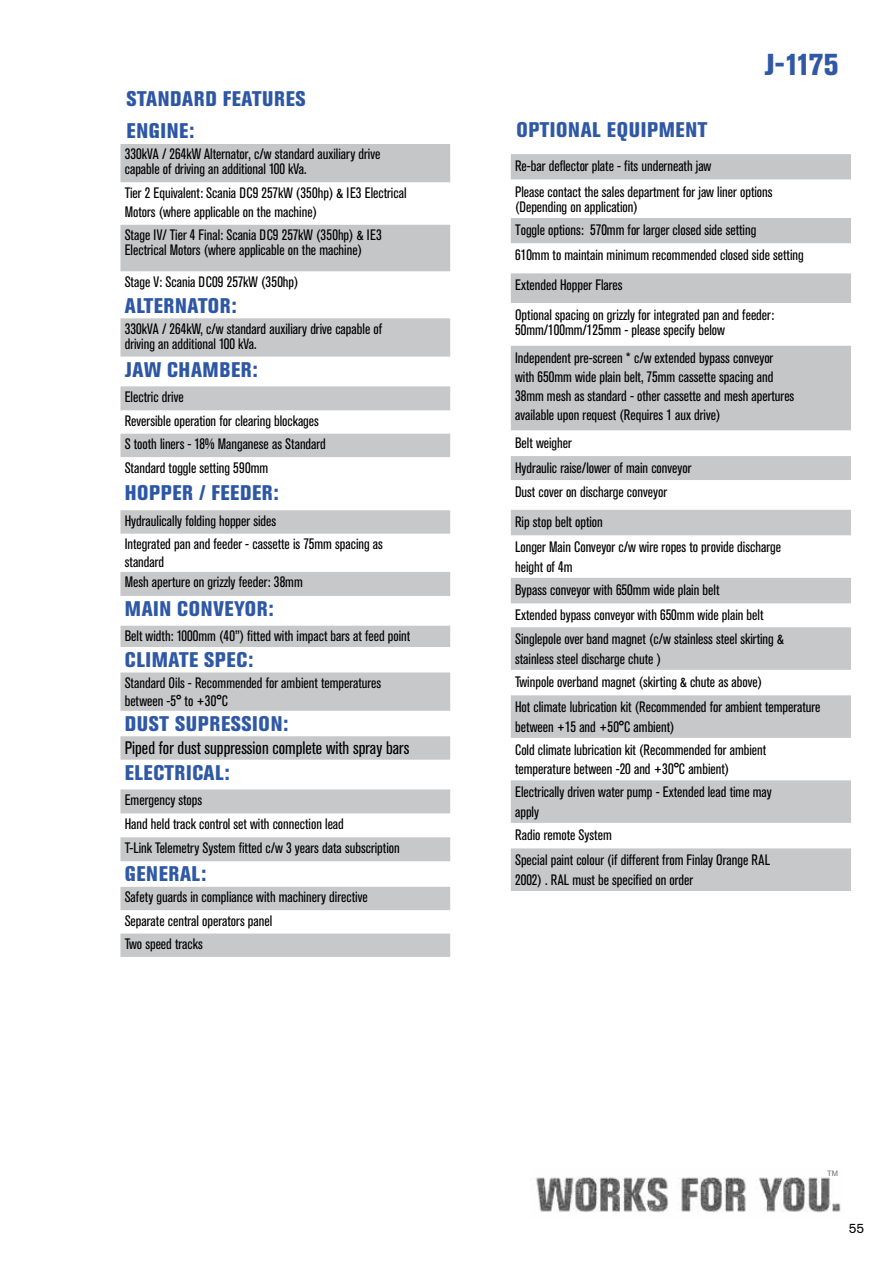
<style>
.page{position:relative;width:893px;height:1263px;background:#fff}
.page>*{position:absolute;margin:0;border:0;box-sizing:border-box;transform-origin:0 0}
.t1{font:800 condensed 30px "Akzidenz Grotesk Pro";color:#2f58a5}
.t2{font:800 condensed 21px "Akzidenz Grotesk Pro";letter-spacing:.03em;color:#2f58a5}
.t3{font:800 condensed 21px/32.2px "Akzidenz Grotesk Pro";letter-spacing:.03em;color:#2d57a5}
.t4{font:condensed 18px "Akzidenz Grotesk Pro";color:#000}
.t5{font:condensed 15px/25.5px "Akzidenz Grotesk Pro";color:#000}
.t6{font:13.5px "Akzidenz Grotesk Pro";color:#000}
.t7{font:7.5px "Arial";color:#6b6c6f}
</style>
<div class="page">
<img style="left:536px;top:1177px;width:305px;height:36px">
<svg style="left:120px;top:144px;width:330px;height:128px"></svg>
<svg style="left:120px;top:318px;width:330px;height:639px"></svg>
<div style="left:511px;top:154px;width:340px;height:26px;background:#c4c6c8"></div>
<svg style="left:511px;top:218px;width:340px;height:213px;fill:#c4c6c8"></svg>
<svg style="left:511px;top:456px;width:340px;height:435px;fill:#c7c8ca"></svg>
<h2 class="t3" style="left:127px;top:82px;width:180px">STANDARD FEATURES<br>ENGINE:</h2>
<p class="t5" style="left:125px;top:146px;width:257px;line-height:15px">330kVA / 264kW Alternator, c/w standard auxiliary drive capable of driving an additional 100 kVa.</p>
<p class="t5" style="left:125px;top:182px;width:283px;line-height:19.5px">Tier 2 Equivalent: Scania DC9 257kW (350hp) &amp; IE3 Electrical<br>Motors (where applicable on the machine)</p>
<p class="t5" style="left:125px;top:227px;width:259px;line-height:15px">Stage IV/ Tier 4 Final: Scania DC9 257kW (350hp) &amp; IE3<br>Electrical Motors (where applicable on the machine)</p>
<p class="t5" style="left:125px;top:269px;width:175px">Stage V: Scania DC09 257kW (350hp)</p>
<h2 class="t3" style="left:125px;top:290px;width:114px">ALTERNATOR:</h2>
<p class="t5" style="left:125px;top:321px;width:259px;line-height:15px">330kVA / 264kW, c/w standard auxiliary drive capable of driving an additional 100 kVa.</p>
<h2 class="t3" style="left:125px;top:353px;width:135px">JAW CHAMBER:</h2>
<p class="t5" style="left:125px;top:384px;width:203px;line-height:23.5px">Electric drive<br>Reversible operation for clearing blockages S tooth liners - 18% Manganese as Standard Standard toggle setting 590mm</p>
<h2 class="t3" style="left:125px;top:477px;width:156px">HOPPER / FEEDER:</h2>
<p class="t5" style="left:125px;top:508px;width:260px;line-height:23.4px">Hydraulically folding hopper sides<br>Integrated pan and feeder - cassette is 75mm spacing as</p>
<p class="t5" style="left:125px;top:551px;width:180px;line-height:20.2px">standard<br>Mesh aperture on grizzly feeder: 38mm</p>
<h2 class="t2" style="left:125px;top:595px;width:151px">MAIN CONVEYOR:</h2>
<p class="t5" style="left:125px;top:623px;width:287px">Belt width: 1000mm (40”) fitted with impact bars at feed point</p>
<h2 class="t2" style="left:125px;top:646px;width:130px">CLIMATE SPEC:</h2>
<p class="t5" style="left:125px;top:673px;width:258px;line-height:18px">Standard Oils - Recommended for ambient temperatures between -5° to +30°C</p>
<h2 class="t2" style="left:125px;top:710px;width:165px">DUST SUPRESSION:</h2>
<p class="t4" style="left:125px;top:736px;width:286px">Piped for dust suppression complete with spray bars</p>
<h2 class="t2" style="left:125px;top:759px;width:107px">ELECTRICAL:</h2>
<p class="t5" style="left:125px;top:787px;width:277px;line-height:24px">Emergency stops<br>Hand held track control set with connection lead<br>T-Link Telemetry System fitted c/w 3 years data subscription</p>
<h2 class="t2" style="left:125px;top:860px;width:83px">GENERAL:</h2>
<p class="t5" style="left:125px;top:885px;width:244px;line-height:23.4px">Safety guards in compliance with machinery directive<br>Separate central operators panel<br>Two speed tracks</p>
<h2 class="t2" style="left:516px;top:116px;width:193px">OPTIONAL EQUIPMENT</h2>
<h1 class="t1" style="left:764px;top:46px;width:76px">J-1175</h1>
<p class="t5" style="left:515px;top:153px;width:259px">Re-bar deflector plate - fits underneath jaw<br>Please contact the sales department for jaw liner options</p>
<p class="t5" style="left:515px;top:194px;width:243px;line-height:23.2px">(Depending on application)<br>Toggle options: 570mm for larger closed side setting</p>
<p class="t5" style="left:515px;top:240px;width:290px;line-height:29.7px">610mm to maintain minimum recommended closed side setting<br>Extended Hopper Flares<br>Optional spacing on grizzly for integrated pan and feeder:</p>
<p class="t5" style="left:515px;top:316px;width:260px;line-height:27.5px">50mm/100mm/125mm - please specify below<br>Independent pre-screen * c/w extended bypass conveyor</p>
<p class="t5" style="left:515px;top:367px;width:281px;line-height:19.2px">with 650mm wide plain belt, 75mm cassette spacing and<br>38mm mesh as standard - other cassette and mesh apertures available upon request (Requires 1 aux drive)</p>
<p class="t5" style="left:515px;top:429px;width:178px">Belt weigher<br>Hydraulic raise/lower of main conveyor</p>
<p class="t5" style="left:515px;top:476px;width:154px;line-height:29.7px">Dust cover on discharge conveyor<br>Rip stop belt option</p>
<p class="t5" style="left:515px;top:537px;width:267px;line-height:19.2px">Longer Main Conveyor c/w wire ropes to provide discharge height of 4m</p>
<p class="t5" style="left:515px;top:576px;width:250px">Bypass conveyor with 650mm wide plain belt<br>Extended bypass conveyor with 650mm wide plain belt</p>
<p class="t5" style="left:515px;top:629px;width:270px;line-height:19.2px">Singlepole over band magnet (c/w stainless steel skirting &amp; stainless steel discharge chute )</p>
<p class="t5" style="left:515px;top:668px;width:307px">Twinpole overband magnet (skirting &amp; chute as above)<br>Hot climate lubrication kit (Recommended for ambient temperature</p>
<p class="t5" style="left:515px;top:715px;width:253px;line-height:23.1px">between +15 and +50°C ambient)<br>Cold climate lubrication kit (Recommended for ambient</p>
<p class="t5" style="left:515px;top:757px;width:258px;line-height:23.1px">temperature between -20 and +30°C ambient)<br>Electrically driven water pump - Extended lead time may</p>
<p class="t5" style="left:515px;top:800px;width:98px;line-height:23.1px">apply<br>Radio remote System</p>
<p class="t5" style="left:515px;top:850px;width:257px;line-height:19.5px">Special paint colour (if different from Finlay Orange RAL<br>2002) . RAL must be specified on order</p>
<p class="t7" style="left:827px;top:1168px;width:12px">TM</p>
<p class="t6" style="left:849px;top:1220px;width:17px">55</p>
</div>
